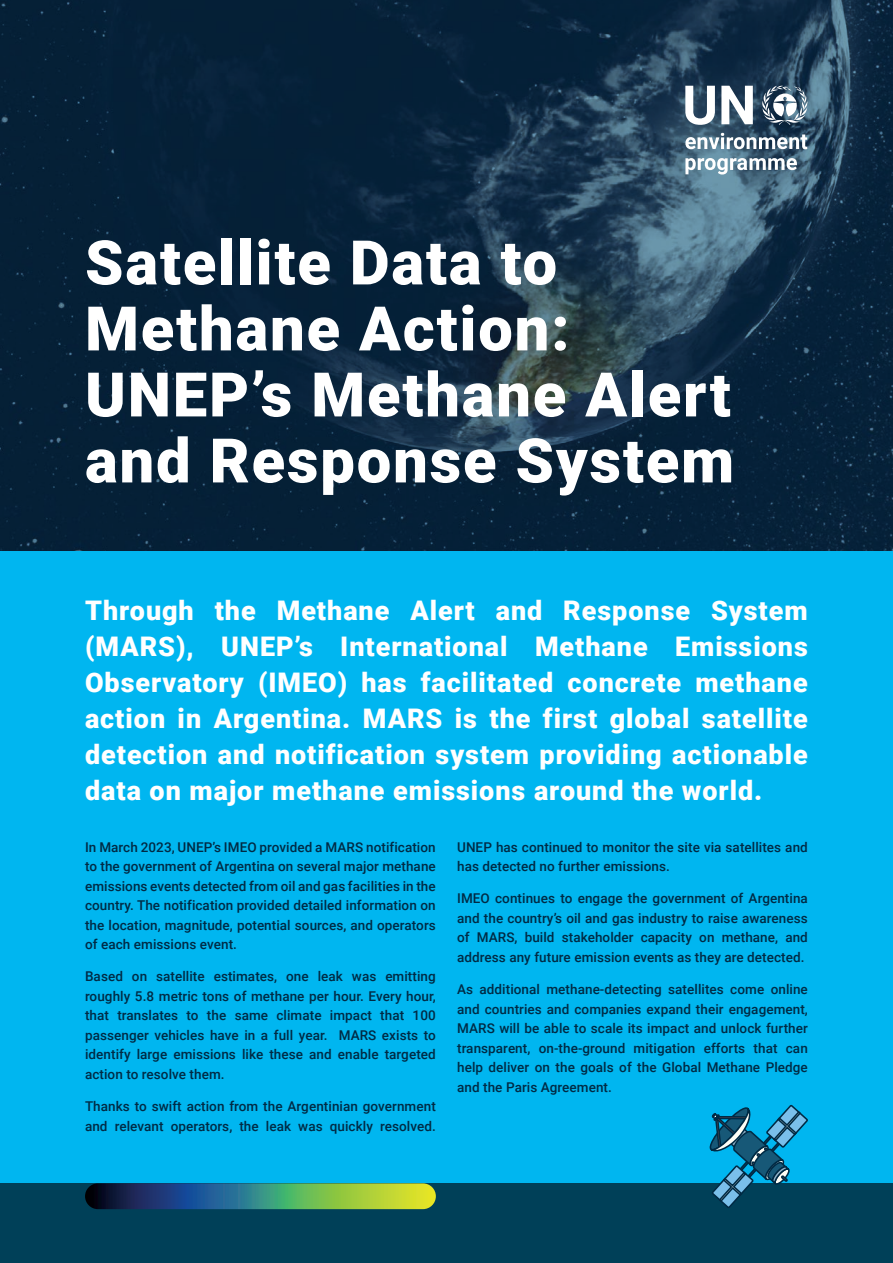
<style>
.page{position:relative;width:893px;height:1263px;background:#fff}
.page>*{position:absolute;margin:0;border:0;box-sizing:border-box;transform-origin:0 0}
.t1{font:900 61.5px/66px "Roboto";letter-spacing:.03em;color:#fff}
.TXT_-_REGULAR{font:900 27px/36px "Roboto";letter-spacing:.035em;color:#fff;text-align:justify}
.TXT_-_REGULAR-2{font:500 13.5px/19.5px "Roboto";letter-spacing:.005em;color:#002a44;text-align:justify}
</style>
<div class="page">
<img style="left:0;top:0;width:893px;height:551px">
<div style="left:0;top:551px;width:893px;height:712px;background:#00b6f0"></div>
<div style="left:0;top:1183px;width:893px;height:80px;background:#004058"></div>
<svg style="left:762px;top:85px;width:46px;height:40px"></svg>
<svg style="left:685px;top:86px;width:30px;height:39px"></svg>
<svg style="left:721px;top:86px;width:32px;height:38px"></svg>
<svg style="left:685px;top:133px;width:122px;height:17px"></svg>
<svg style="left:685px;top:158px;width:112px;height:17px"></svg>
<svg style="left:709px;top:1104px;width:99px;height:104px"></svg>
<svg style="left:85px;top:1183px;width:351px;height:26px;background:#55845c"></svg>
<p class="t1" style="left:85px;top:227px;width:650px">Satellite Data to<br>Methane Action:<br>UNEP’s Methane Alert and Response System</p>
<p class="TXT_-_REGULAR" style="left:85px;top:591px;width:724px">Through the Methane Alert and Response System (MARS), UNEP’s International Methane Emissions Observatory (IMEO) has facilitated concrete methane action in Argentina. MARS is the first global satellite detection and notification system providing actionable data on major methane emissions around the world.</p>
<p class="TXT_-_REGULAR-2" style="left:85px;top:836px;width:352px">In March 2023, UNEP’s IMEO provided a MARS notification to the government of Argentina on several major methane emissions events detected from oil and gas facilities in the country. The notification provided detailed information on the location, magnitude, potential sources, and operators of each emissions event.</p>
<p class="TXT_-_REGULAR-2" style="left:85px;top:966px;width:352px">Based on satellite estimates, one leak was emitting roughly 5.8 metric tons of methane per hour. Every hour, that translates to the same climate impact that 100 passenger vehicles have in a full year. MARS exists to identify large emissions like these and enable targeted action to resolve them.</p>
<p class="TXT_-_REGULAR-2" style="left:85px;top:1096px;width:352px">Thanks to swift action from the Argentinian government and relevant operators, the leak was quickly resolved.</p>
<p class="TXT_-_REGULAR-2" style="left:457px;top:836px;width:352px">UNEP has continued to monitor the site via satellites and has detected no further emissions.</p>
<p class="TXT_-_REGULAR-2" style="left:457px;top:888px;width:352px">IMEO continues to engage the government of Argentina and the country’s oil and gas industry to raise awareness of MARS, build stakeholder capacity on methane, and address any future emission events as they are detected.</p>
<p class="TXT_-_REGULAR-2" style="left:457px;top:979px;width:352px">As additional methane-detecting satellites come online and countries and companies expand their engagement, MARS will be able to scale its impact and unlock further transparent, on-the-ground mitigation efforts that can help deliver on the goals of the Global Methane Pledge and the Paris Agreement.</p>
</div>
